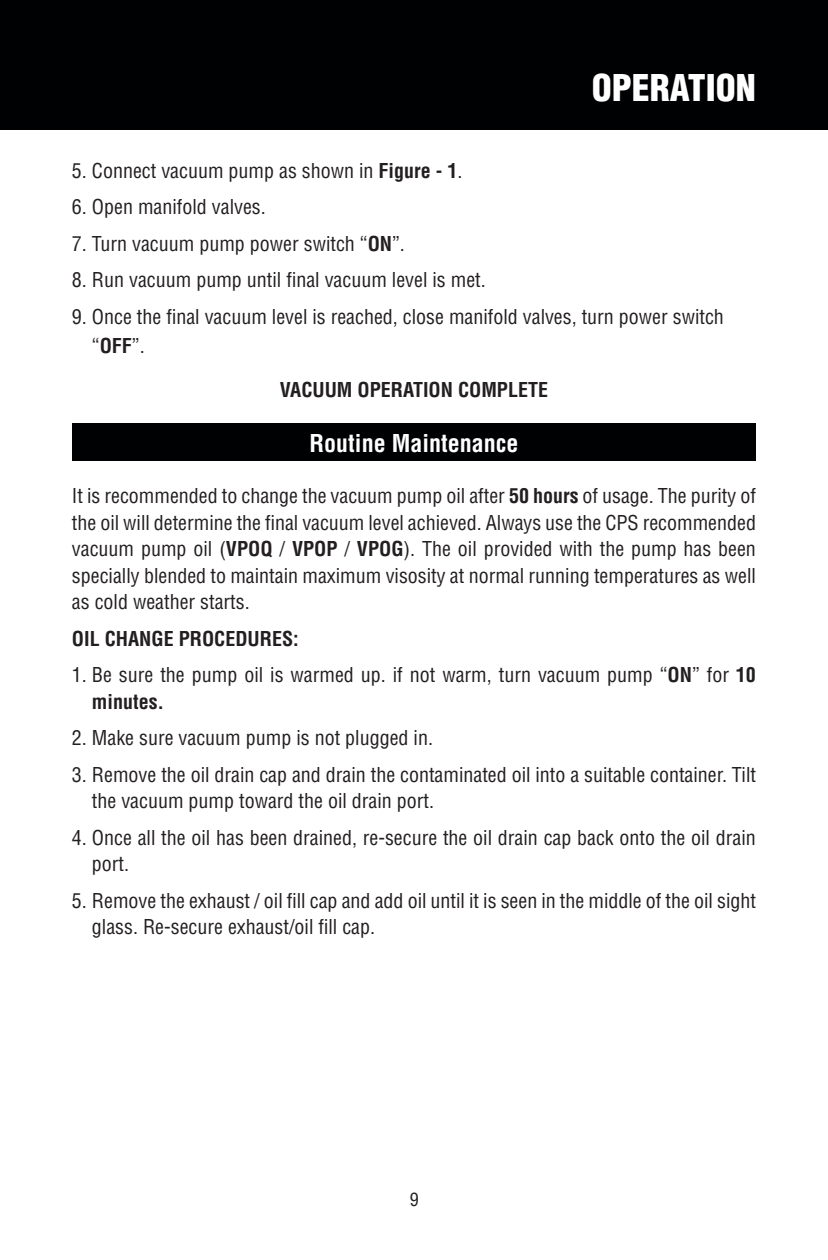
<style>
.page{position:relative;width:828px;height:1260px;background:#fff}
.page>*{position:absolute;margin:0;border:0;box-sizing:border-box;transform-origin:0 0}
.t1{font:900 condensed 36px "Helvetica";color:#fff}
.t2{font:700 condensed 24px "Helvetica";color:#fff}
.t3{font:condensed 20px/26.4px "Helvetica";color:#231f20}
.t4{font:700 condensed 20px "Helvetica";color:#231f20}
.t5{font:condensed 18px "Helvetica";color:#231f20}
.s1{font-weight:700}
</style>
<div class="page">
<div style="left:0;top:0;width:828px;height:130px;background:#000103"></div>
<div style="left:72px;top:423px;width:684px;height:38px;background:#000103"></div>
<p class="t1" style="left:592px;top:65px;width:166px">OPERATION</p>
<p class="t3" style="left:72px;top:157px;width:392px">5. Connect vacuum pump as shown in <span class="s1">Figure - 1</span>.</p>
<p class="t3" style="left:72px;top:194px;width:195px">6. Open manifold valves.</p>
<p class="t3" style="left:72px;top:230px;width:334px">7. Turn vacuum pump power switch “<span class="s1">ON</span>”.</p>
<p class="t3" style="left:72px;top:267px;width:415px">8. Run vacuum pump until final vacuum level is met.</p>
<p class="t3" style="left:92px;top:302px;width:633px;line-height:28.8px;text-indent:-20px">9. Once the final vacuum level is reached, close manifold valves, turn power switch “<span class="s1">OFF</span>”.</p>
<p class="t4" style="left:280px;top:377px;width:270px">VACUUM OPERATION COMPLETE</p>
<p class="t2" style="left:310px;top:428px;width:210px">Routine Maintenance</p>
<p class="t3" style="left:72px;top:483px;width:686px;text-align:justify">It is recommended to change the vacuum pump oil after <span class="s1">50 hours</span> of usage. The purity of the oil will determine the final vacuum level achieved. Always use the CPS recommended vacuum pump oil (<span class="s1">VPOQ</span> / <span class="s1">VPOP</span> / <span class="s1">VPOG</span>). The oil provided with the pump has been specially blended to maintain maximum visosity at normal running temperatures as well as cold weather starts.</p>
<p class="t4" style="left:72px;top:626px;width:228px">OIL CHANGE PROCEDURES:</p>
<p class="t3" style="left:92px;top:662px;width:665px;text-indent:-20px">1. Be sure the pump oil is warmed up. if not warm, turn vacuum pump “<span class="s1">ON</span>” for <span class="s1">10 minutes.</span></p>
<p class="t3" style="left:72px;top:725px;width:363px">2. Make sure vacuum pump is not plugged in.</p>
<p class="t3" style="left:92px;top:761px;width:666px;text-indent:-20px">3. Remove the oil drain cap and drain the contaminated oil into a suitable container. Tilt the vacuum pump toward the oil drain port.</p>
<p class="t3" style="left:92px;top:824px;width:665px;text-indent:-20px">4. Once all the oil has been drained, re-secure the oil drain cap back onto the oil drain port.</p>
<p class="t3" style="left:92px;top:887px;width:666px;text-indent:-20px">5. Remove the exhaust / oil fill cap and add oil until it is seen in the middle of the oil sight glass. Re-secure exhaust/oil fill cap.</p>
<p class="t5" style="left:410px;top:1188px;width:10px">9</p>
</div>
